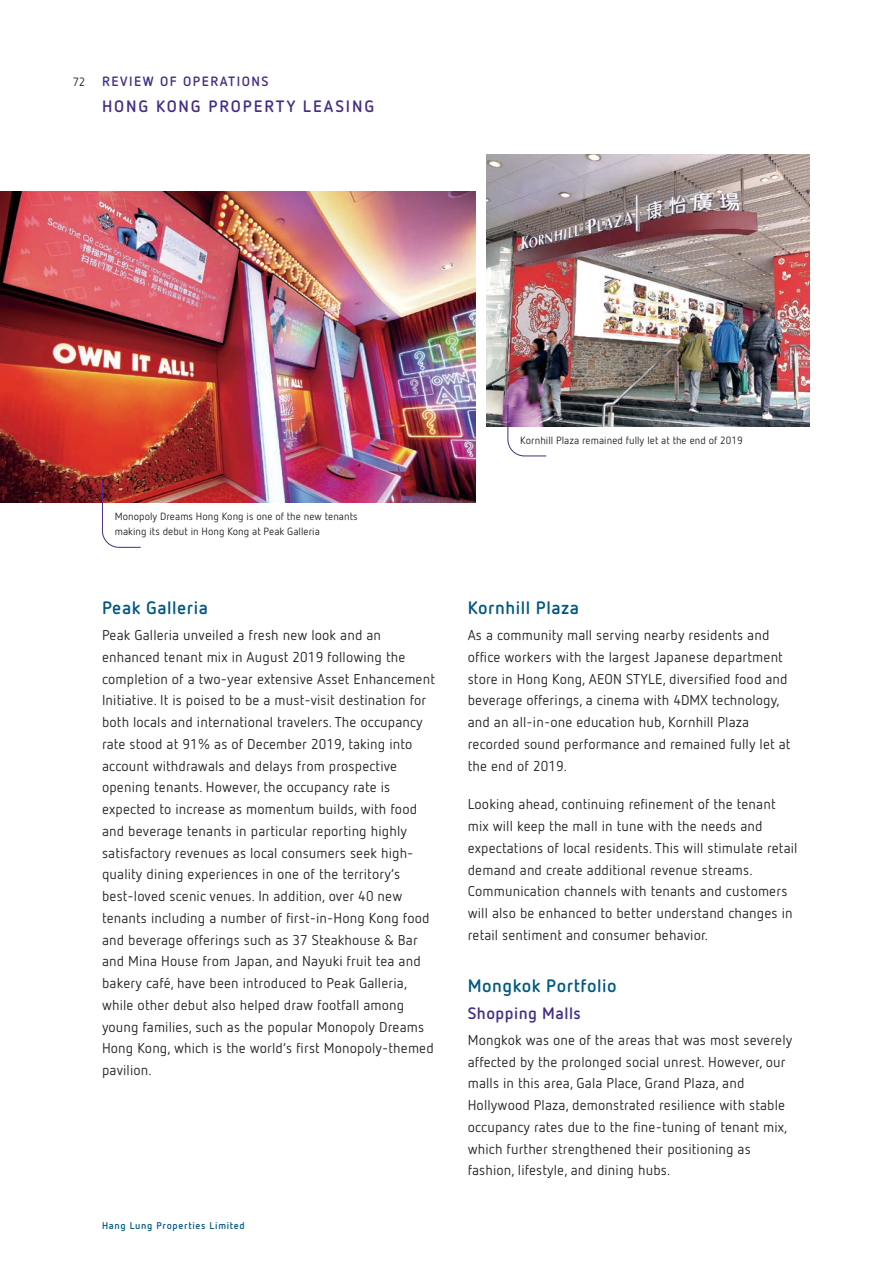
<style>
.page{position:relative;width:893px;height:1263px;background:#fff}
.page>*{position:absolute;margin:0;border:0;box-sizing:border-box;transform-origin:0 0}
.t1{font:700 18px "Netto OT";letter-spacing:.03em;color:#005883}
.t2{font:700 16.5px "Netto OT";letter-spacing:.11em;color:#442d88}
.t3{font:700 16.5px "Netto OT";letter-spacing:.03em;color:#442d88}
.t4{font:14.25px/21.8px "Netto OT";letter-spacing:.01em;color:#221f20}
.t5{font:700 13.5px "Netto OT";letter-spacing:.11em;color:#442d88}
.t6{font:12px "Netto OT";color:#221f20}
.t7{font:10.5px/15px "Netto OT";letter-spacing:.005em;color:#221f20}
.t8{font:700 9.75px "Netto OT";letter-spacing:.075em;color:#005883}
</style>
<div class="page">
<img style="left:0;top:191px;width:476px;height:311px">
<img style="left:486px;top:154px;width:324px;height:272px">
<svg style="left:102px;top:480px;width:39px;height:68px"></svg>
<svg style="left:507px;top:404px;width:40px;height:53px"></svg>
<p class="t6" style="left:73px;top:74px;width:13px">72</p>
<p class="t5" style="left:102px;top:73px;width:168px">REVIEW OF OPERATIONS</p>
<p class="t2" style="left:102px;top:96px;width:274px">HONG KONG PROPERTY LEASING</p>
<p class="t7" style="left:115px;top:508px;width:244px">Monopoly Dreams Hong Kong is one of the new tenants making its debut in Hong Kong at Peak Galleria</p>
<p class="t1" style="left:102px;top:596px;width:107px">Peak Galleria</p>
<p class="t4" style="left:102px;top:624px;width:334px">Peak Galleria unveiled a fresh new look and an enhanced tenant mix in August 2019 following the completion of a two-year extensive Asset Enhancement Initiative. It is poised to be a must-visit destination for both locals and international travelers. The occupancy rate stood at 91% as of December 2019, taking into account withdrawals and delays from prospective opening tenants. However, the occupancy rate is expected to increase as momentum builds, with food and beverage tenants in particular reporting highly satisfactory revenues as local consumers seek high&shy;quality dining experiences in one of the territory’s best-loved scenic venues. In addition, over 40 new tenants including a number of first-in-Hong Kong food and beverage offerings such as 37 Steakhouse &amp; Bar and Mina House from Japan, and Nayuki fruit tea and bakery café, have been introduced to Peak Galleria, while other debut also helped draw footfall among young families, such as the popular Monopoly Dreams Hong Kong, which is the world’s first Monopoly-themed pavilion.</p>
<p class="t8" style="left:102px;top:1219px;width:144px">Hang Lung Properties Limited</p>
<p class="t7" style="left:520px;top:432px;width:224px">Kornhill Plaza remained fully let at the end of 2019</p>
<p class="t1" style="left:468px;top:596px;width:113px">Kornhill Plaza</p>
<p class="t4" style="left:468px;top:624px;width:324px">As a community mall serving nearby residents and office workers with the largest Japanese department store in Hong Kong, AEON STYLE, diversified food and beverage offerings, a cinema with 4DMX technology, and an all-in-one education hub, Kornhill Plaza recorded sound performance and remained fully let at the end of 2019.</p>
<p class="t4" style="left:468px;top:793px;width:331px">Looking ahead, continuing refinement of the tenant mix will keep the mall in tune with the needs and expectations of local residents. This will stimulate retail demand and create additional revenue streams.<br>Communication channels with tenants and customers will also be enhanced to better understand changes in retail sentiment and consumer behavior.</p>
<p class="t1" style="left:468px;top:974px;width:150px">Mongkok Portfolio</p>
<p class="t3" style="left:468px;top:1003px;width:115px">Shopping Malls</p>
<p class="t4" style="left:468px;top:1029px;width:326px">Mongkok was one of the areas that was most severely affected by the prolonged social unrest. However, our malls in this area, Gala Place, Grand Plaza, and Hollywood Plaza, demonstrated resilience with stable occupancy rates due to the fine-tuning of tenant mix, which further strengthened their positioning as fashion, lifestyle, and dining hubs.</p>
</div>
